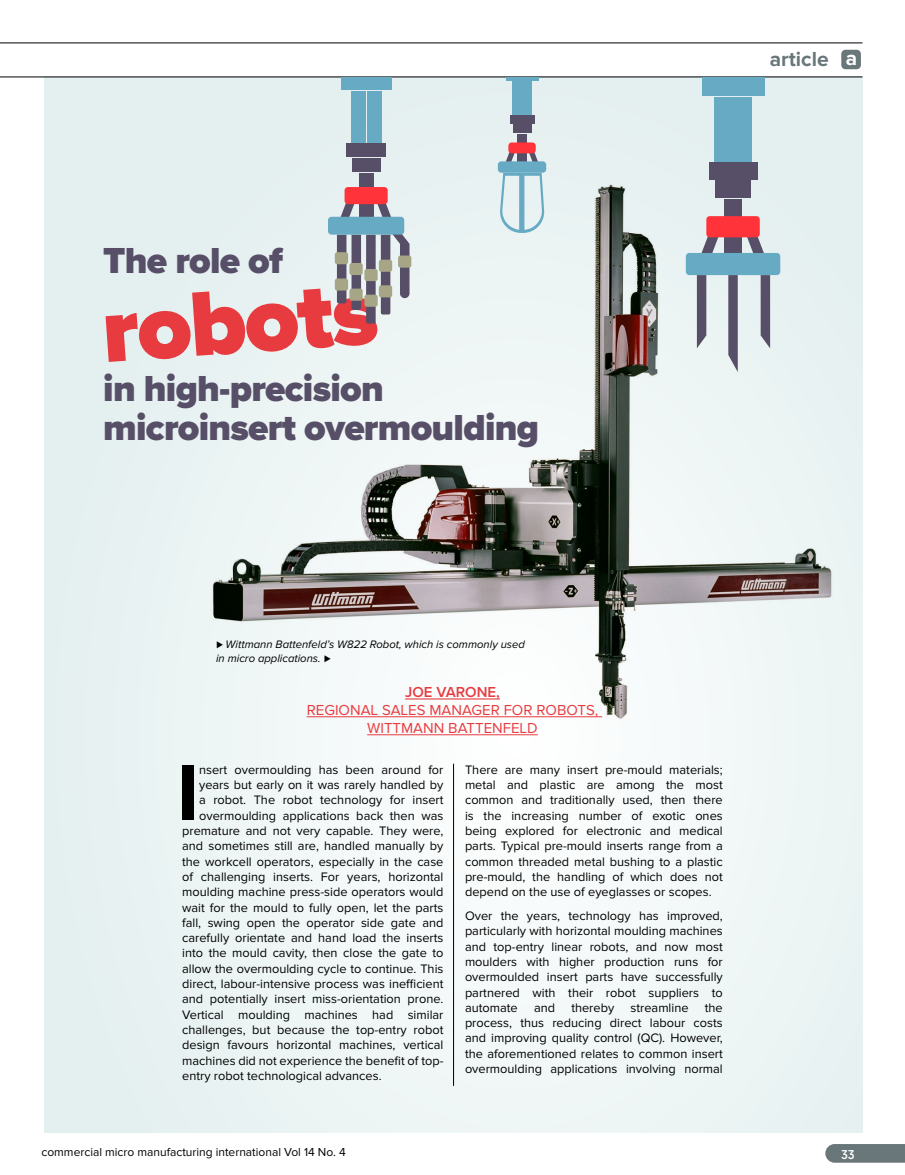
<style>
.page{position:relative;width:905px;height:1175px;background:#fff}
.page>*{position:absolute;margin:0;border:0;box-sizing:border-box;transform-origin:0 0}
.t1{font:900 94.8px "Proxima Nova";color:#e83b40}
.t2{font:700 81.6px "Proxima Nova";color:#000}
.t3{font:900 37.5px/39px "Proxima Nova";letter-spacing:-.02em;color:#574f67}
.t4{font:700 21px "Proxima Nova";color:#69767a}
.t5{font:15px/18px "Proxima Nova";color:#e83b40;text-align:center}
.t6{font:600 15px "Proxima Nova";color:#e83b40}
.t7{font:12.75px/15.3px "Proxima Nova";color:#000;text-align:justify}
.t8{font:12.75px "Geomanist";color:#fff}
.t9{font:12px "Proxima Nova";color:#000}
.t10{font:italic 11.25px/13.5px "Proxima Nova";color:#000}
.s1{color:#fff}
</style>
<div class="page">
<svg style="left:825px;top:1144px;width:79px;height:18px"></svg>
<div style="left:44px;top:77px;width:818px;height:1055px;background:linear-gradient(to right,#eaf2f2,#f1f7f7)"></div>
<img style="left:203px;top:176px;width:637px;height:551px">
<hr style="left:0;top:43px;width:862px;height:1px;background:#000">
<hr style="left:0;top:77px;width:862px;height:1px;background:#000">
<div style="left:841px;top:50px;width:19px;height:19px;background:#69767a;border-radius:4px"></div>
<div style="left:341px;top:78px;width:50px;height:12px;background:#66aac3"></div>
<div style="left:351px;top:91px;width:14px;height:52px;background:#66aac3"></div>
<div style="left:367px;top:91px;width:14px;height:52px;background:#66aac3"></div>
<div style="left:346px;top:143px;width:40px;height:14px;background:#574e67"></div>
<div style="left:352px;top:158px;width:28px;height:14px;background:#574e67"></div>
<div style="left:359px;top:173px;width:14px;height:14px;background:#574e67"></div>
<svg style="left:337px;top:201px;width:72px;height:122px;background:#a4a4af"></svg>
<div style="left:344px;top:187px;width:43px;height:17px;background:#ff3339;border-radius:3px"></div>
<div style="left:328px;top:217px;width:76px;height:18px;background:#66aac3;border-radius:4px"></div>
<div style="left:379px;top:260px;width:13px;height:12px;background:#a6a687;border-radius:2px"></div>
<div style="left:398px;top:255px;width:13px;height:13px;background:#a6a687;border-radius:2px"></div>
<div style="left:364px;top:269px;width:13px;height:12px;background:#a6a687;border-radius:2px"></div>
<div style="left:349px;top:263px;width:14px;height:12px;background:#a6a687;border-radius:2px"></div>
<div style="left:335px;top:252px;width:13px;height:12px;background:#a6a687;border-radius:2px"></div>
<div style="left:335px;top:278px;width:13px;height:12px;background:#a6a687;border-radius:2px"></div>
<div style="left:349px;top:288px;width:14px;height:13px;background:#a6a687;border-radius:2px"></div>
<div style="left:364px;top:295px;width:13px;height:12px;background:#a6a687;border-radius:2px"></div>
<div style="left:379px;top:285px;width:13px;height:12px;background:#a6a687;border-radius:2px"></div>
<hr style="left:506px;top:78px;width:32px;height:3px;background:#66aac3">
<div style="left:512px;top:82px;width:9px;height:33px;background:#66aac3"></div>
<div style="left:522px;top:82px;width:9px;height:33px;background:#66aac3"></div>
<div style="left:509px;top:115px;width:25px;height:9px;background:#574e67"></div>
<div style="left:513px;top:124px;width:18px;height:9px;background:#574e67"></div>
<div style="left:517px;top:134px;width:9px;height:8px;background:#574e67"></div>
<div style="left:517px;top:153px;width:9px;height:8px;background:#574e67"></div>
<svg style="left:529px;top:151px;width:9px;height:10px"></svg>
<svg style="left:506px;top:151px;width:8px;height:10px"></svg>
<div style="left:508px;top:142px;width:27px;height:11px;background:#ff3339;border-radius:3px"></div>
<div style="left:498px;top:161px;width:48px;height:12px;background:#66aac3;border-radius:4px"></div>
<svg style="left:499px;top:173px;width:46px;height:60px;background:#c6dfe5"></svg>
<div style="left:701px;top:78px;width:63px;height:18px;background:#66aac3"></div>
<div style="left:714px;top:97px;width:18px;height:65px;background:#66aac3"></div>
<div style="left:733px;top:97px;width:19px;height:65px;background:#66aac3"></div>
<div style="left:708px;top:162px;width:49px;height:17px;background:#574e67"></div>
<div style="left:715px;top:181px;width:35px;height:17px;background:#574e67"></div>
<div style="left:724px;top:199px;width:17px;height:17px;background:#574e67"></div>
<div style="left:724px;top:237px;width:17px;height:16px;background:#574e67"></div>
<svg style="left:746px;top:233px;width:18px;height:20px"></svg>
<svg style="left:701px;top:233px;width:17px;height:20px"></svg>
<div style="left:706px;top:216px;width:53px;height:21px;background:#ff3339;border-radius:3px"></div>
<div style="left:685px;top:253px;width:95px;height:22px;background:#66aac3;border-radius:4px"></div>
<svg style="left:697px;top:275px;width:9px;height:73px"></svg>
<svg style="left:760px;top:275px;width:10px;height:73px"></svg>
<svg style="left:728px;top:275px;width:9px;height:97px"></svg>
<hr style="left:453px;top:763px;width:1px;height:322px;background:#000">
<hr style="left:405px;top:698px;width:95px;height:1px;background:#e83b40">
<hr style="left:307px;top:716px;width:295px;height:1px;background:#e83b40">
<hr style="left:367px;top:734px;width:171px;height:1px;background:#e83b40">
<h3 class="t3" style="left:103px;top:241px;width:181px">The role of</h3>
<h1 class="t1" style="left:97px;top:260px;width:278px;rotate:-4deg">robots</h1>
<h3 class="t3" style="left:103px;top:369px;width:437px">in high-precision microinsert overmoulding</h3>
<h3 class="t4" style="left:769px;top:49px;width:89px">article <span class="s1">a</span></h3>
<p class="t10" style="left:216px;top:637px;width:310px">⊲ Wittmann Battenfeld’s W822 Robot, which is commonly used in micro applications. ⊲</p>
<p class="t6" style="left:405px;top:680px;width:96px">JOE VARONE,</p>
<p class="t5" style="left:307px;top:701px;width:293px">REGIONAL SALES MANAGER FOR ROBOTS,<br>WITTMANN BATTENFELD</p>
<h2 class="t2" style="left:177px;top:755px;width:24px">I</h2>
<p class="t7" style="left:199px;top:762px;width:246px">nsert overmoulding has been around for</p>
<p class="t7" style="left:199px;top:777px;width:246px">years but early on it was rarely handled by</p>
<p class="t7" style="left:199px;top:792px;width:246px">a robot. The robot technology for insert</p>
<p class="t7" style="left:199px;top:808px;width:246px">overmoulding applications back then was</p>
<p class="t7" style="left:182px;top:823px;width:263px">premature and not very capable. They were,</p>
<p class="t7" style="left:182px;top:838px;width:263px">and sometimes still are, handled manually by</p>
<p class="t7" style="left:182px;top:854px;width:263px">the workcell operators, especially in the case</p>
<p class="t7" style="left:182px;top:869px;width:263px">of challenging inserts. For years, horizontal</p>
<p class="t7" style="left:182px;top:884px;width:263px">moulding machine press-side operators would</p>
<p class="t7" style="left:182px;top:899px;width:263px">wait for the mould to fully open, let the parts</p>
<p class="t7" style="left:182px;top:915px;width:263px">fall, swing open the operator side gate and</p>
<p class="t7" style="left:182px;top:930px;width:263px">carefully orientate and hand load the inserts</p>
<p class="t7" style="left:182px;top:945px;width:263px">into the mould cavity, then close the gate to</p>
<p class="t7" style="left:182px;top:961px;width:263px">allow the overmoulding cycle to continue. This</p>
<p class="t7" style="left:182px;top:976px;width:263px">direct, labour-intensive process was inefficient</p>
<p class="t7" style="left:182px;top:991px;width:263px">and potentially insert miss-orientation prone.</p>
<p class="t7" style="left:182px;top:1007px;width:263px">Vertical moulding machines had similar</p>
<p class="t7" style="left:182px;top:1022px;width:263px">challenges, but because the top-entry robot</p>
<p class="t7" style="left:182px;top:1037px;width:263px">design favours horizontal machines, vertical</p>
<p class="t7" style="left:182px;top:1052px;width:263px">machines did not experience the benefit of top-</p>
<p class="t7" style="left:182px;top:1068px;width:201px">entry robot technological advances.</p>
<p class="t7" style="left:465px;top:762px;width:259px">There are many insert pre-mould materials; metal and plastic are among the most common and traditionally used, then there is the increasing number of exotic ones being explored for electronic and medical parts. Typical pre-mould inserts range from a common threaded metal bushing to a plastic pre-mould, the handling of which does not depend on the use of eyeglasses or scopes.</p>
<p class="t7" style="left:465px;top:908px;width:259px">Over the years, technology has improved, particularly with horizontal moulding machines and top-entry linear robots, and now most moulders with higher production runs for overmoulded insert parts have successfully partnered with their robot suppliers to automate</p>
<p class="t7" style="left:465px;top:1000px;width:259px;text-indent:240px">the process, thus reducing direct labour costs and improving quality control (QC). However, the aforementioned relates to common insert overmoulding applications involving normal</p>
<p class="t7" style="left:534px;top:1000px;width:23px">and</p>
<p class="t7" style="left:571px;top:1000px;width:44px">thereby</p>
<p class="t7" style="left:630px;top:1000px;width:60px">streamline</p>
<p class="t9" style="left:41px;top:1144px;width:306px">commercial micro manufacturing international Vol 14 No. 4</p>
<p class="t8" style="left:841px;top:1145px;width:15px">33</p>
</div>
